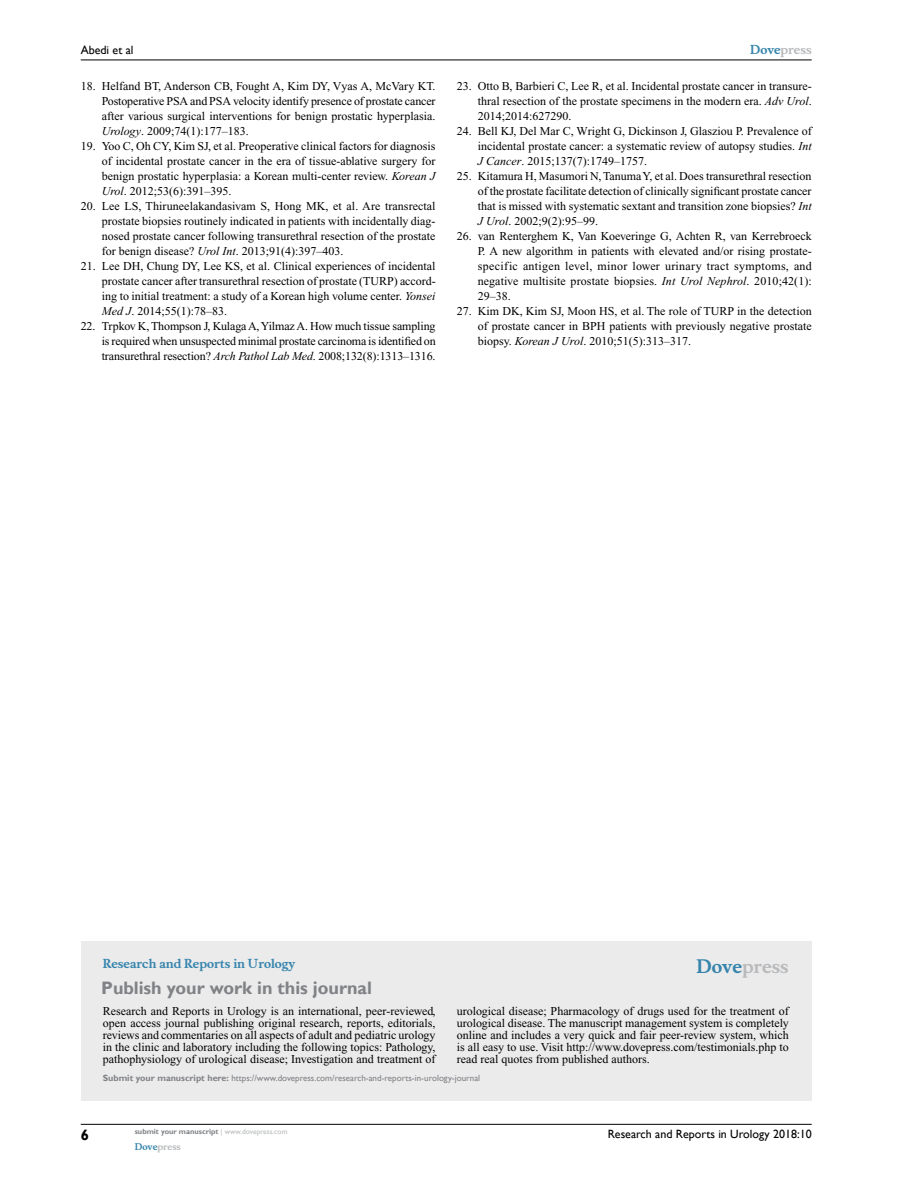
<style>
.page{position:relative;width:918px;height:1188px;background:#fff}
.page>*{position:absolute;margin:0;border:0;box-sizing:border-box;transform-origin:0 0}
.t1{font:700 18px "Gill Sans";color:#808285}
.t2{font:700 18px "Musee";color:#b8babc}
.t3{font:700 15px "Gill Sans";color:#000}
.t4{font:12px/15px "Times New Roman";color:#000;text-align:justify}
.t5{font:12px "Gill Sans";color:#000}
.t6{font:700 12px "Musee";color:#3785ad}
.t7{font:700 12px "Musee";color:#b8babc}
.t8{font:9px "Gill Sans";color:#808285}
.t9{font:700 9px "Musee";color:#b8babc}
.t10{font:700 7.5px "Gill Sans";color:#808285}
.s1{font-style:italic}
.s2{color:#3785ad}
.s3{font-weight:700}
.s4{font-weight:400;color:#b8babc}
</style>
<div class="page">
<div style="left:81px;top:941px;width:731px;height:160px;background:#ebebec"></div>
<hr style="left:81px;top:1124px;width:731px;height:1px;background:#000">
<hr style="left:81px;top:60px;width:731px;height:1px;background:#000">
<p class="t5" style="left:81px;top:43px;width:54px">Abedi et al</p>
<p class="t4" style="left:102px;top:79px;width:335px;text-indent:-21px">18. Helfand BT, Anderson CB, Fought A, Kim DY, Vyas A, McVary KT.<br>Postoperative PSA and PSA velocity identify presence of prostate cancer after various surgical interventions for benign prostatic hyperplasia.<br><span class="s1">Urology</span>. 2009;74(1):177–183.</p>
<p class="t4" style="left:102px;top:139px;width:335px;text-indent:-21px">19. Yoo C, Oh CY, Kim SJ, et al. Preoperative clinical factors for diagnosis of incidental prostate cancer in the era of tissue-ablative surgery for benign prostatic hyperplasia: a Korean multi-center review. <span class="s1">Korean J Urol</span>. 2012;53(6):391–395.</p>
<p class="t4" style="left:102px;top:199px;width:335px;text-indent:-21px">20. Lee LS, Thiruneelakandasivam S, Hong MK, et al. Are transrectal prostate biopsies routinely indicated in patients with incidentally diag&shy;nosed prostate cancer following transurethral resection of the prostate for benign disease? <span class="s1">Urol Int</span>. 2013;91(4):397–403.</p>
<p class="t4" style="left:102px;top:259px;width:336px;text-indent:-21px">21. Lee DH, Chung DY, Lee KS, et al. Clinical experiences of incidental prostate cancer after transurethral resection of prostate (TURP) accord&shy;ing to initial treatment: a study of a Korean high volume center. <span class="s1">Yonsei Med J</span>. 2014;55(1):78–83.</p>
<p class="t4" style="left:102px;top:319px;width:335px;text-indent:-21px">22. Trpkov K, Thompson J, Kulaga A, Yilmaz A. How much tissue sampling is required when unsuspected minimal prostate carcinoma is identified on transurethral resection? <span class="s1">Arch Pathol Lab Med</span>. 2008;132(8):1313–1316.</p>
<p class="t7" style="left:750px;top:43px;width:63px"><span class="s2">Dove</span>press</p>
<p class="t4" style="left:478px;top:79px;width:335px;text-indent:-21px">23. Otto B, Barbieri C, Lee R, et al. Incidental prostate cancer in transure&shy;thral resection of the prostate specimens in the modern era. <span class="s1">Adv Urol</span>.<br>2014;2014:627290.</p>
<p class="t4" style="left:478px;top:124px;width:335px;text-indent:-21px">24. Bell KJ, Del Mar C, Wright G, Dickinson J, Glasziou P. Prevalence of incidental prostate cancer: a systematic review of autopsy studies. <span class="s1">Int J Cancer</span>. 2015;137(7):1749–1757.</p>
<p class="t4" style="left:478px;top:169px;width:335px;text-indent:-21px">25. Kitamura H, Masumori N, Tanuma Y, et al. Does transurethral resection of the prostate facilitate detection of clinically significant prostate cancer that is missed with systematic sextant and transition zone biopsies? <span class="s1">Int J Urol</span>. 2002;9(2):95–99.</p>
<p class="t4" style="left:478px;top:229px;width:336px;text-indent:-21px">26. van Renterghem K, Van Koeveringe G, Achten R, van Kerrebroeck P. A new algorithm in patients with elevated and/or rising prostate&shy;specific antigen level, minor lower urinary tract symptoms, and negative multisite prostate biopsies. <span class="s1">Int Urol Nephrol</span>. 2010;42(1):<br>29–38.</p>
<p class="t4" style="left:478px;top:304px;width:335px;text-indent:-21px">27. Kim DK, Kim SJ, Moon HS, et al. The role of TURP in the detection of prostate cancer in BPH patients with previously negative prostate biopsy. <span class="s1">Korean J Urol</span>. 2010;51(5):313–317.</p>
<p class="t6" style="left:103px;top:956px;width:194px">Research and Reports in Urology</p>
<h1 class="t1" style="left:101px;top:977px;width:272px">Publish your work in this journal</h1>
<h1 class="t2" style="left:697px;top:955px;width:94px"><span class="s2">Dove</span>press</h1>
<p class="t4" style="left:103px;top:1005px;width:334px;line-height:12px">Research and Reports in Urology is an international, peer-reviewed, open access journal publishing original research, reports, editorials, reviews and commentaries on all aspects of adult and pediatric urology in the clinic and laboratory including the following topics: Pathology, pathophysiology of urological disease; Investigation and treatment of</p>
<p class="t4" style="left:457px;top:1005px;width:333px;line-height:12px">urological disease; Pharmacology of drugs used for the treatment of urological disease. The manuscript management system is completely online and includes a very quick and fair peer-review system, which is all easy to use. Visit http://www.dovepress.com/testimonials.php to read real quotes from published authors.</p>
<p class="t8" style="left:103px;top:1072px;width:379px"><span class="s3">Submit your manuscript here:</span> https://www.dovepress.com/research-and-reports-in-urology-journal</p>
<p class="t3" style="left:81px;top:1126px;width:10px">6</p>
<p class="t10" style="left:135px;top:1127px;width:154px">submit your manuscript <span class="s4">| www.dovepress.com</span></p>
<p class="t9" style="left:135px;top:1141px;width:48px"><span class="s2">Dove</span>press</p>
<p class="t5" style="left:608px;top:1127px;width:206px">Research and Reports in Urology 2018:10</p>
</div>
